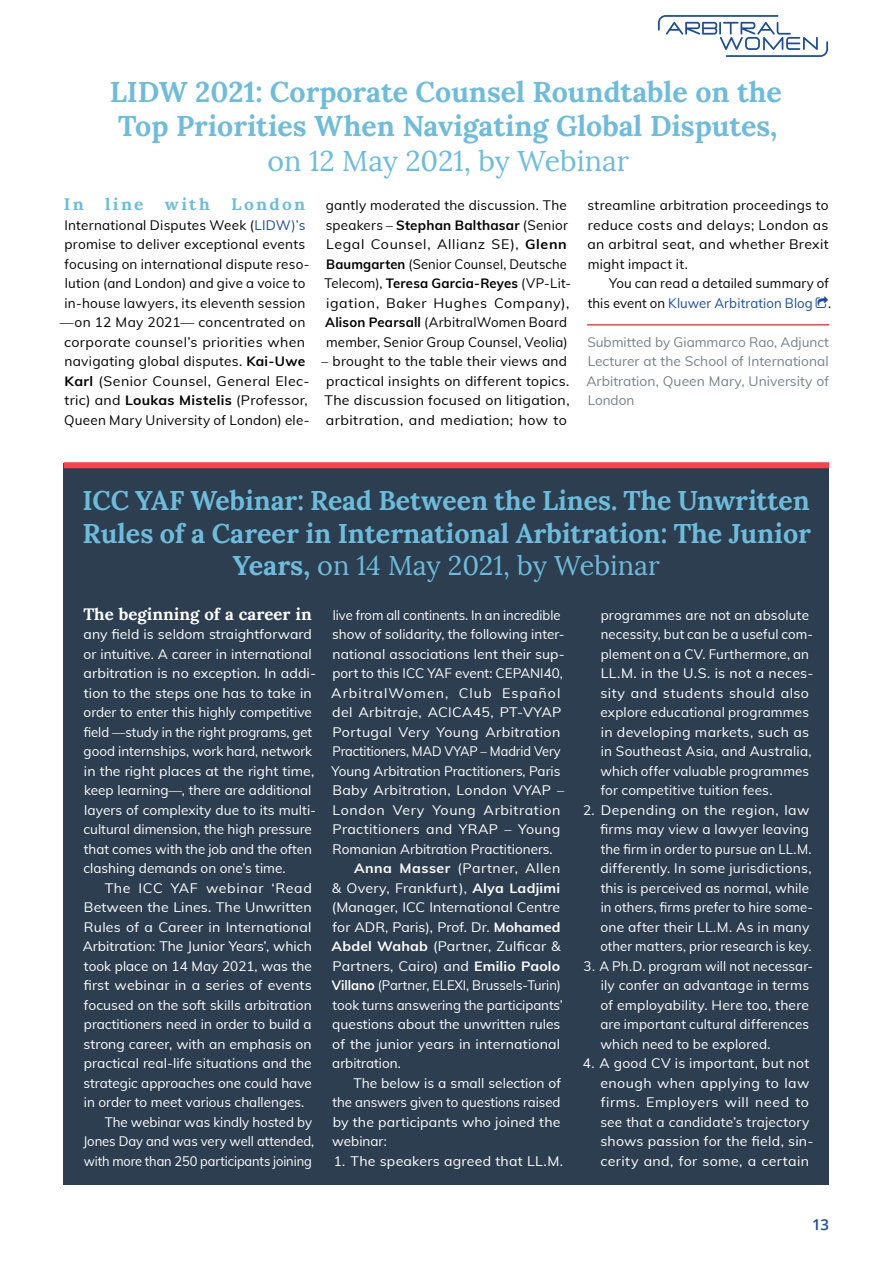
<style>
.page{position:relative;width:893px;height:1263px;background:#fff}
.page>*{position:absolute;margin:0;border:0;box-sizing:border-box;transform-origin:0 0}
.t1{font:700 28.5px/34.2px "Lora";color:#6dbcdb}
.t2{font:28.5px "Lora";color:#6dbcdb}
.t3{font:700 27px/32.4px "Lora";color:#6dbcdb;text-align:center}
.t4{font:700 16.5px "Lora";color:#fff}
.t5{font:700 16.5px "Lora";letter-spacing:.13em;color:#6dbcdb;scale:1.05 1}
.t6{font:600 15px "Open Sans";color:#1b4c9c}
.t7{font:13.5px/19.5px "Muli";letter-spacing:.005em;color:#fff}
.t8{font:13.5px/19.5px "Muli";letter-spacing:.02em;color:#000}
.t9{font:13.5px/19.5px "Muli";letter-spacing:.005em;color:#fff;scale:1.04 1}
.t10{font:13.5px "Muli";letter-spacing:.005em;color:#fff;scale:1.05 1}
.t11{font:13.5px/19.5px "Muli";letter-spacing:.025em;color:#fff}
.t12{font:13.5px/19.5px "Muli";color:#778186;text-align:justify}
.t13{font:13.5px "Muli";letter-spacing:.005em;color:#fff;scale:.96 1}
.t14{font:13.5px "Muli";letter-spacing:.005em;color:#fff;scale:.95 1}
.t15{font:13.5px "Muli";letter-spacing:.03em;color:#fff;scale:1.05 1}
.t16{font:13.5px "Muli";letter-spacing:.045em;color:#fff;scale:1.05 1}
.t17{font:13.5px "Muli";letter-spacing:.025em;color:#fff;scale:1.05 1}
.t18{font:13.5px "Muli";letter-spacing:.07em;color:#fff;scale:1.05 1}
.t19{font:13.5px "Muli";letter-spacing:.035em;color:#fff;scale:1.05 1}
.s1{color:#1b4c9c}
.s2{font-weight:700}
.s3{font-weight:400}
</style>
<div class="page">
<svg style="left:658px;top:15px;width:170px;height:42px"></svg>
<hr style="left:587px;top:324px;width:242px;height:1px;background:#fc4349">
<div style="left:64px;top:463px;width:765px;height:722px;background:#2c3e50"></div>
<div style="left:64px;top:462px;width:765px;height:6px;background:#fc4349"></div>
<h1 class="t1" style="left:110px;top:75px;width:674px">LIDW 2021: Corporate Counsel Roundtable on the<br>Top Priorities When Navigating Global Disputes,</h1>
<h1 class="t2" style="left:268px;top:143px;width:363px">on 12 May 2021, by Webinar</h1>
<p class="t5" style="left:64px;top:193px;width:21px">In</p>
<p class="t5" style="left:105px;top:193px;width:38px">line</p>
<p class="t5" style="left:165px;top:193px;width:45px">with</p>
<p class="t5" style="left:231px;top:193px;width:72px">London</p>
<p class="t8" style="left:60px;top:214px;width:251px;text-align:center">International Disputes Week (<span class="s1">LIDW)’s </span>promise to deliver exceptional events focusing on international dispute reso&shy;lution (and London) and give a voice to in-house lawyers, its eleventh session —on 12 May 2021— concentrated on corporate counsel’s priorities when navigating global disputes. <span class="s2">Kai-Uwe Karl</span> (Senior Counsel, General Elec&shy;tric) and <span class="s2">Loukas Mistelis</span> (Professor, Queen Mary University of London) ele-</p>
<p class="t8" style="left:324px;top:195px;width:248px">gantly moderated the discussion. The speakers – <span class="s2">Stephan Balthasar</span> (Senior Legal Counsel, Allianz SE), <span class="s2">Glenn Baumgarten</span> (Senior Counsel, Deutsche Telecom), <span class="s2">Teresa Garcia-Reyes</span> (VP-Lit&shy;igation, Baker Hughes Company), <span class="s2">Alison Pearsall</span> (ArbitralWomen Board member, Senior Group Counsel, Veolia)</p>
<p class="t8" style="left:321px;top:351px;width:250px">– brought to the table their views and practical insights on different topics.<br>The discussion focused on litigation, arbitration, and mediation; how to</p>
<p class="t8" style="left:587px;top:195px;width:243px;text-align:justify">streamline arbitration proceedings to reduce costs and delays; London as an arbitral seat, and whether Brexit might impact it.</p>
<p class="t8" style="left:588px;top:273px;width:245px;text-align:right">You can read a detailed summary of this event on <span class="s1">Kluwer Arbitration Blog</span> .</p>
<p class="t12" style="left:586px;top:331px;width:244px">Submitted by Giammarco Rao, Adjunct Lecturer at the School of International Arbitration, Queen Mary, University of London</p>
<h2 class="t3" style="left:83px;top:484px;width:730px">ICC YAF Webinar: Read Between the Lines. The Unwritten<br>Rules of a Career in International Arbitration: The Junior<br>Years, <span class="s3">on 14 May 2021, by Webinar</span></h2>
<p class="t4" style="left:83px;top:603px;width:230px">The beginning of a career in</p>
<p class="t9" style="left:84px;top:624px;width:225px">any field is seldom straightforward or intuitive. A career in international arbitration is no exception. In addi&shy;tion to the steps one has to take in order to enter this highly competitive field —study in the right programs, get good internships, work hard, network in the right places at the right time, keep learning—, there are additional layers of complexity due to its multi&shy;cultural dimension, the high pressure that comes with the job and the often clashing demands on one’s time.</p>
<p class="t16" style="left:105px;top:878px;width:199px">The ICC YAF webinar ‘Read</p>
<p class="t10" style="left:84px;top:897px;width:219px">Between the Lines. The Unwritten</p>
<p class="t10" style="left:84px;top:917px;width:218px">Rules of a Career in International</p>
<p class="t7" style="left:83px;top:936px;width:231px">Arbitration: The Junior Years’, which</p>
<p class="t7" style="left:84px;top:955px;width:229px">took place on 14 May 2021, was the</p>
<p class="t10" style="left:84px;top:975px;width:219px">first webinar in a series of events</p>
<p class="t7" style="left:84px;top:994px;width:229px">focused on the soft skills arbitration</p>
<p class="t7" style="left:84px;top:1014px;width:229px">practitioners need in order to build a</p>
<p class="t7" style="left:84px;top:1033px;width:230px">strong career, with an emphasis on</p>
<p class="t7" style="left:84px;top:1053px;width:229px">practical real-life situations and the</p>
<p class="t7" style="left:84px;top:1072px;width:230px">strategic approaches one could have</p>
<p class="t7" style="left:84px;top:1092px;width:222px">in order to meet various challenges.</p>
<p class="t7" style="left:105px;top:1111px;width:209px">The webinar was kindly hosted by</p>
<p class="t7" style="left:83px;top:1131px;width:233px">Jones Day and was very well attended,</p>
<p class="t14" style="left:84px;top:1151px;width:242px">with more than 250 participants joining</p>
<p class="t13" style="left:333px;top:605px;width:239px">live from all continents. In an incredible</p>
<p class="t7" style="left:332px;top:624px;width:234px">show of solidarity, the following inter-</p>
<p class="t7" style="left:333px;top:643px;width:234px">national associations lent their sup-</p>
<p class="t7" style="left:333px;top:663px;width:232px">port to this ICC YAF event: CEPANI40,</p>
<p class="t18" style="left:331px;top:683px;width:220px">ArbitralWomen, Club Español</p>
<p class="t17" style="left:332px;top:702px;width:220px">del Arbitraje, ACICA45, PT-VYAP</p>
<p class="t15" style="left:333px;top:722px;width:218px">Portugal Very Young Arbitration</p>
<p class="t14" style="left:333px;top:741px;width:242px">Practitioners, MAD VYAP – Madrid Very</p>
<p class="t7" style="left:332px;top:760px;width:230px">Young Arbitration Practitioners, Paris</p>
<p class="t10" style="left:333px;top:780px;width:222px">Baby Arbitration, London VYAP –</p>
<p class="t16" style="left:333px;top:800px;width:219px">London Very Young Arbitration</p>
<p class="t15" style="left:333px;top:819px;width:219px">Practitioners and YRAP – Young</p>
<p class="t7" style="left:333px;top:838px;width:222px">Romanian Arbitration Practitioners.</p>
<p class="t19" style="left:354px;top:858px;width:198px"><span class="s2">Anna Masser</span> (Partner, Allen</p>
<p class="t10" style="left:332px;top:878px;width:219px">&amp; Overy, Frankfurt), <span class="s2">Alya Ladjimi</span></p>
<p class="t9" style="left:332px;top:897px;width:221px">(Manager, ICC International Centre</p>
<p class="t9" style="left:333px;top:916px;width:221px">for ADR, Paris), Prof. Dr. <span class="s2">Mohamed</span></p>
<p class="t10" style="left:332px;top:936px;width:220px"><span class="s2">Abdel Wahab</span> (Partner, Zulficar &amp;</p>
<p class="t10" style="left:333px;top:956px;width:218px">Partners, Cairo) and <span class="s2">Emilio Paolo</span></p>
<p class="t13" style="left:332px;top:975px;width:240px"><span class="s2">Villano</span> (Partner, ELEXI, Brussels-Turin)</p>
<p class="t7" style="left:333px;top:994px;width:232px">took turns answering the participants’</p>
<p class="t7" style="left:332px;top:1014px;width:230px">questions about the unwritten rules</p>
<p class="t10" style="left:332px;top:1034px;width:219px">of the junior years in international</p>
<p class="t7" style="left:332px;top:1053px;width:70px">arbitration.</p>
<p class="t7" style="left:353px;top:1072px;width:209px">The below is a small selection of</p>
<p class="t7" style="left:333px;top:1092px;width:229px">the answers given to questions raised</p>
<p class="t10" style="left:333px;top:1112px;width:218px">by the participants who joined the</p>
<p class="t7" style="left:332px;top:1131px;width:56px">webinar:</p>
<p class="t7" style="left:334px;top:1150px;width:231px">1. The speakers agreed that LL.M.</p>
<p class="t7" style="left:600px;top:604px;width:215px">programmes are not an absolute necessity, but can be a useful com&shy;plement on a CV. Furthermore, an<br>LL.M. in the U.S. is not a neces&shy;sity and students should also explore educational programmes in developing markets, such as in Southeast Asia, and Australia, which offer valuable programmes for competitive tuition fees.</p>
<p class="t7" style="left:600px;top:799px;width:214px;text-indent:-17px">2. Depending on the region, law firms may view a lawyer leaving the firm in order to pursue an LL.M. differently. In some jurisdictions, this is perceived as normal, while in others, firms prefer to hire some&shy;one after their LL.M. As in many other matters, prior research is key.</p>
<p class="t7" style="left:600px;top:955px;width:214px;text-indent:-17px">3. A Ph.D. program will not necessar&shy;ily confer an advantage in terms of employability. Here too, there are important cultural differences which need to be explored.</p>
<p class="t11" style="left:600px;top:1053px;width:215px;text-indent:-18px">4. A good CV is important, but not enough when applying to law firms. Employers will need to see that a candidate’s trajectory shows passion for the field, sin&shy;cerity and, for some, a certain</p>
<p class="t6" style="left:812px;top:1214px;width:19px">13</p>
</div>
